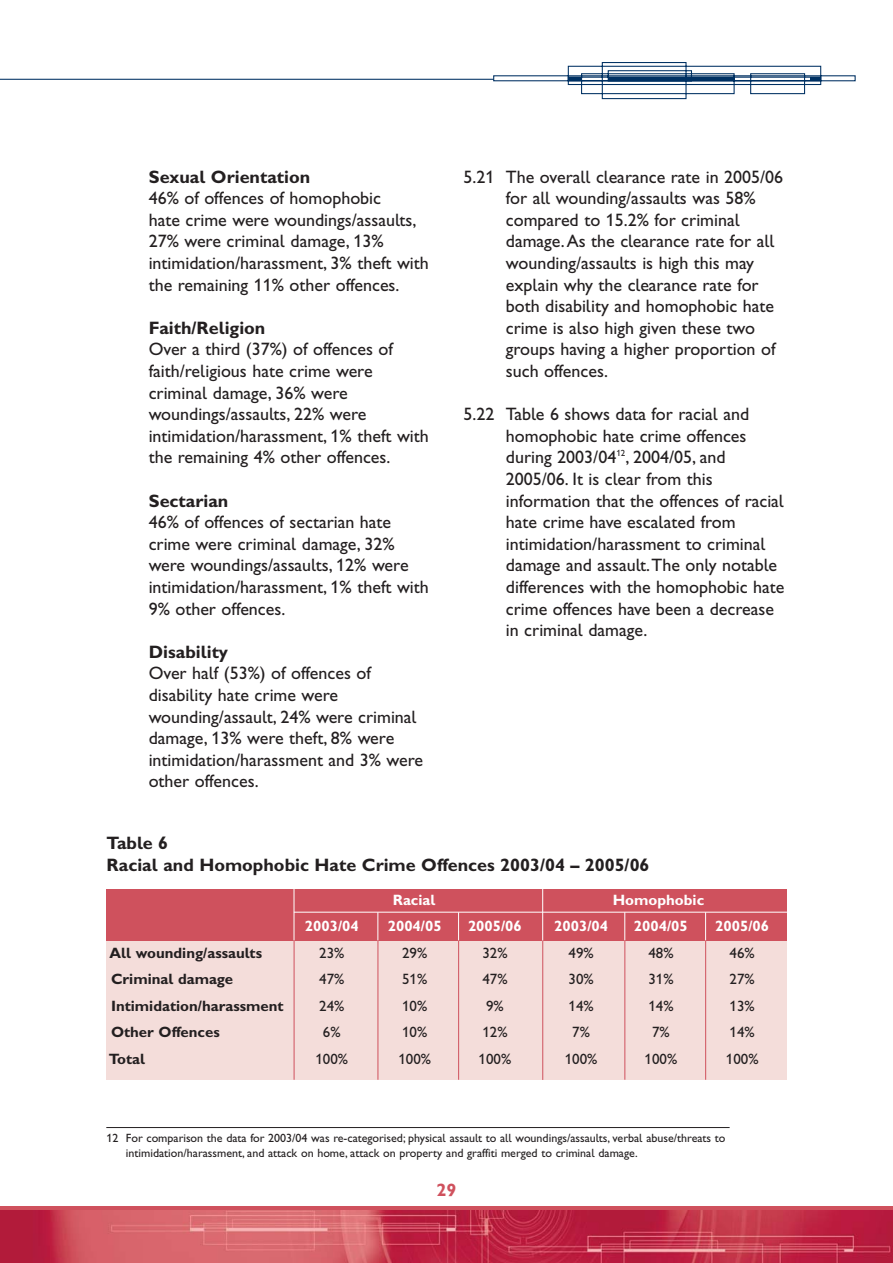
<style>
.page{position:relative;width:893px;height:1263px;background:#fff}
.page>*{position:absolute;margin:0;border:0;box-sizing:border-box;transform-origin:0 0}
.t1{font:18px/21.6px "Gill Sans Hta";color:#231f20}
.t2{font:18px/21.6px "Gill Sans Hta Bold Plain";color:#231f20}
.t3{font:18px "Gill Sans Hta Bold Plain";color:#cf515d}
.t4{font:15px "Gill Sans Hta";color:#231f20}
.t5{font:15px "Gill Sans Hta Bold Plain";color:#231f20}
.t6{font:15px "Gill Sans Hta Bold Plain";color:#fff}
.t7{font:12px/14.4px "Gill Sans Hta";color:#231f20}
</style>
<div class="page">
<div style="left:106px;top:940px;width:681px;height:140px;background:#f4ddda"></div>
<svg style="left:0;top:1206px;width:893px;height:5px;background:#cd4d5a"></svg>
<img style="left:0;top:1211px;width:893px;height:52px">
<svg style="left:493px;top:62px;width:363px;height:38px"></svg>
<hr style="left:568px;top:77px;width:14px;height:4px;background:#003163">
<hr style="left:608px;top:77px;width:126px;height:4px;background:#003163">
<hr style="left:810px;top:77px;width:11px;height:4px;background:#003163">
<hr style="left:0;top:79px;width:494px;height:1px;background:#003163">
<hr style="left:106px;top:1127px;width:624px;height:1px;background:#231f20">
<div style="left:106px;top:889px;width:681px;height:51px;background:#cf515d"></div>
<hr style="left:294px;top:912px;width:497px;height:1px;background:#fff">
<hr style="left:294px;top:941px;width:1px;height:139px;background:#cf515d">
<hr style="left:294px;top:887px;width:1px;height:53px;background:#fff">
<hr style="left:378px;top:941px;width:1px;height:139px;background:#cf515d">
<svg style="left:377px;top:912px;width:1px;height:28px"></svg>
<hr style="left:458px;top:941px;width:1px;height:139px;background:#cf515d">
<svg style="left:458px;top:912px;width:1px;height:28px"></svg>
<hr style="left:542px;top:941px;width:1px;height:139px;background:#cf515d">
<hr style="left:542px;top:884px;width:1px;height:56px;background:#fff">
<hr style="left:624px;top:941px;width:1px;height:139px;background:#cf515d">
<svg style="left:624px;top:912px;width:1px;height:28px"></svg>
<hr style="left:705px;top:941px;width:1px;height:139px;background:#cf515d">
<svg style="left:705px;top:912px;width:1px;height:28px"></svg>
<p class="t2" style="left:149px;top:167px;width:163px">Sexual Orientation</p>
<p class="t1" style="left:149px;top:189px;width:282px">46% of offences of homophobic<br>hate crime were woundings/assaults, 27% were criminal damage, 13% intimidation/harassment, 3% theft with the remaining 11% other offences.</p>
<p class="t2" style="left:149px;top:318px;width:118px">Faith/Religion</p>
<p class="t1" style="left:149px;top:340px;width:282px">Over a third (37%) of offences of faith/religious hate crime were criminal damage, 36% were woundings/assaults, 22% were intimidation/harassment, 1% theft with the remaining 4% other offences.</p>
<p class="t2" style="left:149px;top:491px;width:81px">Sectarian</p>
<p class="t1" style="left:149px;top:513px;width:282px">46% of offences of sectarian hate crime were criminal damage, 32% were woundings/assaults, 12% were intimidation/harassment, 1% theft with<br>9% other offences.</p>
<p class="t2" style="left:149px;top:642px;width:81px">Disability</p>
<p class="t1" style="left:149px;top:664px;width:276px">Over half (53%) of offences of disability hate crime were wounding/assault, 24% were criminal damage, 13% were theft, 8% were intimidation/harassment and 3% were other offences.</p>
<p class="t1" style="left:506px;top:167px;width:279px;text-indent:-42px">5.21 The overall clearance rate in 2005/06 for all wounding/assaults was 58% compared to 15.2% for criminal damage.As the clearance rate for all wounding/assaults is high this may explain why the clearance rate for both disability and homophobic hate crime is also high given these two groups having a higher proportion of such offences.</p>
<p class="t1" style="left:506px;top:405px;width:280px;text-indent:-42px">5.22 Table 6 shows data for racial and homophobic hate crime offences during 2003/04<sup>12</sup>, 2004/05, and 2005/06. It is clear from this information that the offences of racial hate crime have escalated from intimidation/harassment to criminal damage and assault.The only notable differences with the homophobic hate crime offences have been a decrease in criminal damage.</p>
<p class="t2" style="left:107px;top:834px;width:544px">Table 6<br>Racial and Homophobic Hate Crime Offences 2003/04 – 2005/06</p>
<p class="t6" style="left:393px;top:894px;width:44px">Racial</p>
<p class="t6" style="left:613px;top:894px;width:93px">Homophobic</p>
<p class="t6" style="left:305px;top:920px;width:55px">2003/04</p>
<p class="t6" style="left:388px;top:920px;width:55px">2004/05</p>
<p class="t6" style="left:468px;top:920px;width:55px">2005/06</p>
<p class="t6" style="left:554px;top:920px;width:55px">2003/04</p>
<p class="t6" style="left:634px;top:920px;width:55px">2004/05</p>
<p class="t6" style="left:715px;top:920px;width:55px">2005/06</p>
<p class="t5" style="left:110px;top:947px;width:154px">All wounding/assaults</p>
<p class="t4" style="left:319px;top:947px;width:27px">23%</p>
<p class="t4" style="left:402px;top:947px;width:27px">29%</p>
<p class="t4" style="left:482px;top:947px;width:27px">32%</p>
<p class="t4" style="left:569px;top:947px;width:27px">49%</p>
<p class="t4" style="left:648px;top:947px;width:27px">48%</p>
<p class="t4" style="left:730px;top:947px;width:27px">46%</p>
<p class="t5" style="left:111px;top:973px;width:124px">Criminal damage</p>
<p class="t4" style="left:319px;top:973px;width:27px">47%</p>
<p class="t4" style="left:402px;top:973px;width:27px">51%</p>
<p class="t4" style="left:482px;top:973px;width:27px">47%</p>
<p class="t4" style="left:569px;top:973px;width:27px">30%</p>
<p class="t4" style="left:648px;top:973px;width:27px">31%</p>
<p class="t4" style="left:730px;top:973px;width:27px">27%</p>
<p class="t5" style="left:111px;top:1000px;width:174px">Intimidation/harassment</p>
<p class="t4" style="left:319px;top:1000px;width:27px">24%</p>
<p class="t4" style="left:402px;top:1000px;width:27px">10%</p>
<p class="t4" style="left:486px;top:1000px;width:19px">9%</p>
<p class="t4" style="left:569px;top:1000px;width:27px">14%</p>
<p class="t4" style="left:648px;top:1000px;width:27px">14%</p>
<p class="t4" style="left:730px;top:1000px;width:27px">13%</p>
<p class="t5" style="left:111px;top:1026px;width:110px">Other Offences</p>
<p class="t4" style="left:323px;top:1026px;width:19px">6%</p>
<p class="t4" style="left:402px;top:1026px;width:27px">10%</p>
<p class="t4" style="left:482px;top:1026px;width:27px">12%</p>
<p class="t4" style="left:572px;top:1026px;width:19px">7%</p>
<p class="t4" style="left:652px;top:1026px;width:19px">7%</p>
<p class="t4" style="left:730px;top:1026px;width:27px">14%</p>
<p class="t5" style="left:109px;top:1053px;width:38px">Total</p>
<p class="t4" style="left:315px;top:1053px;width:34px">100%</p>
<p class="t4" style="left:398px;top:1053px;width:34px">100%</p>
<p class="t4" style="left:479px;top:1053px;width:34px">100%</p>
<p class="t4" style="left:565px;top:1053px;width:34px">100%</p>
<p class="t4" style="left:645px;top:1053px;width:34px">100%</p>
<p class="t4" style="left:726px;top:1053px;width:34px">100%</p>
<p class="t7" style="left:126px;top:1132px;width:601px;text-indent:-19px">12 For comparison the data for 2003/04 was re-categorised; physical assault to all woundings/assaults, verbal abuse/threats to intimidation/harassment, and attack on home, attack on property and graffiti merged to criminal damage.</p>
<p class="t3" style="left:437px;top:1183px;width:21px">29</p>
</div>
